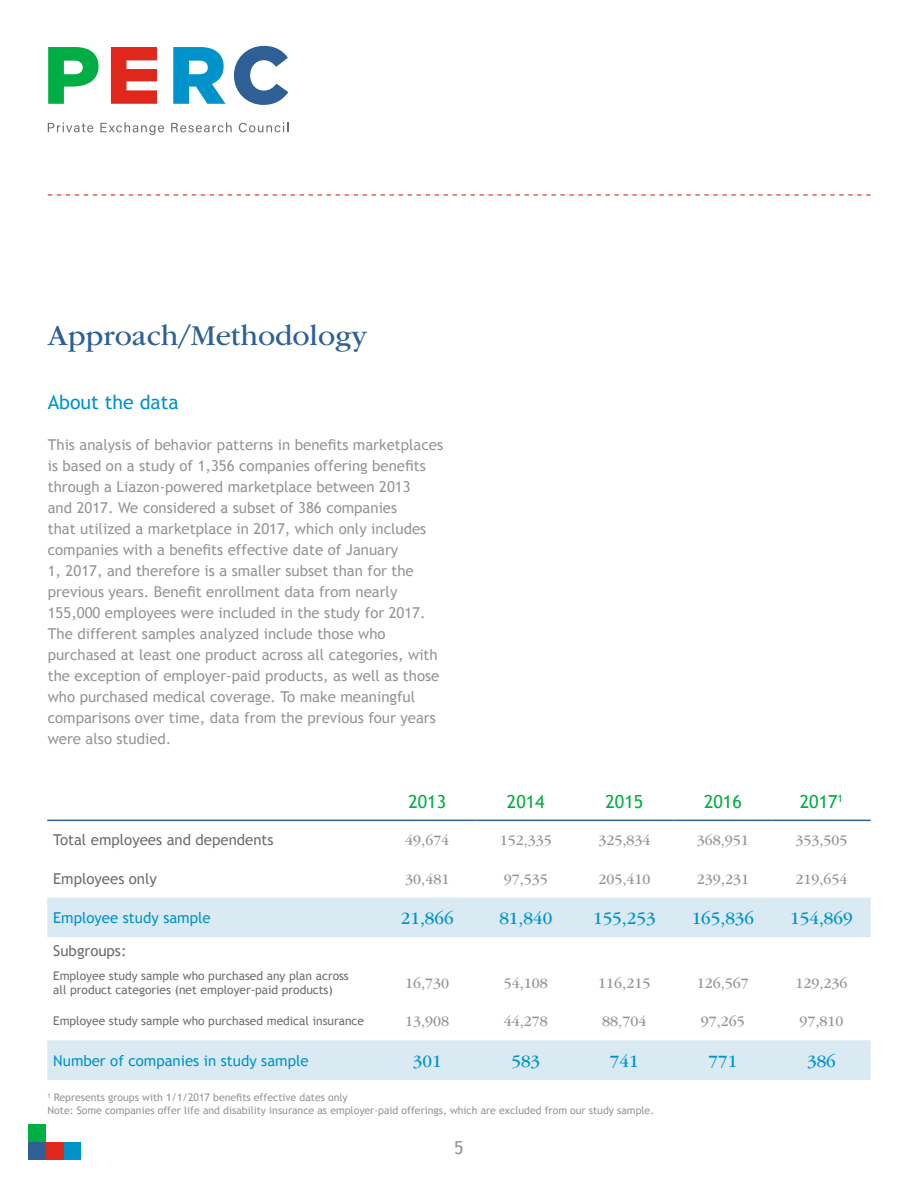
<style>
.page{position:relative;width:918px;height:1188px;background:#fff}
.page>*{position:absolute;margin:0;border:0;box-sizing:border-box;transform-origin:0 0}
.t1{font:30px "ITC Garamond Std";color:#2e6095}
.t2{font:19.5px "Trebuchet MS";color:#0093c9}
.t3{font:18px "ITC Garamond Std";color:#0093c9}
.t4{font:18px "Trebuchet MS";color:#00ae43}
.t5{font:18px "Trebuchet MS";color:#939598}
.t6{font:15px/21px "Trebuchet MS";color:#939598}
.t7{font:15px "ITC Garamond Std";color:#939598}
.t8{font:15px "Trebuchet MS";color:#6d6e71}
.t9{font:15px "Trebuchet MS";color:#0093c9}
.t10{font:12px/14.4px "Trebuchet MS";color:#6d6e71}
.t11{font:10.5px/12.6px "Trebuchet MS";color:#939598}
</style>
<div class="page">
<div style="left:64px;top:1142px;width:17px;height:18px;background:#0093c9"></div>
<div style="left:46px;top:1142px;width:18px;height:18px;background:#df271c"></div>
<div style="left:28px;top:1124px;width:18px;height:18px;background:#00ae43"></div>
<div style="left:28px;top:1142px;width:18px;height:18px;background:#2e6095"></div>
<svg style="left:48px;top:122px;width:45px;height:10px"></svg>
<svg style="left:100px;top:122px;width:64px;height:13px"></svg>
<svg style="left:171px;top:122px;width:61px;height:10px"></svg>
<svg style="left:239px;top:122px;width:49px;height:10px"></svg>
<svg style="left:111px;top:47px;width:46px;height:57px"></svg>
<svg style="left:173px;top:47px;width:53px;height:57px"></svg>
<svg style="left:234px;top:46px;width:54px;height:59px"></svg>
<svg style="left:48px;top:47px;width:51px;height:57px"></svg>
<svg style="left:48px;top:194px;width:823px;height:2px"></svg>
<svg style="left:47px;top:898px;width:824px;height:182px"></svg>
<hr style="left:47px;top:820px;width:331px;height:1px;background:#2e6095">
<hr style="left:378px;top:820px;width:99px;height:1px;background:#2e6095">
<hr style="left:477px;top:820px;width:98px;height:1px;background:#2e6095">
<hr style="left:575px;top:820px;width:99px;height:1px;background:#2e6095">
<hr style="left:674px;top:820px;width:98px;height:1px;background:#2e6095">
<hr style="left:772px;top:820px;width:99px;height:1px;background:#2e6095">
<h1 class="t1" style="left:48px;top:319px;width:321px">Approach/Methodology</h1>
<h2 class="t2" style="left:48px;top:391px;width:133px">About the data</h2>
<p class="t6" style="left:48px;top:435px;width:397px">This analysis of behavior patterns in benefits marketplaces is based on a study of 1,356 companies offering benefits through a Liazon-powered marketplace between 2013<br>and 2017. We considered a subset of 386 companies<br>that utilized a marketplace in 2017, which only includes companies with a benefits effective date of January<br>1, 2017, and therefore is a smaller subset than for the previous years. Benefit enrollment data from nearly 155,000 employees were included in the study for 2017.<br>The different samples analyzed include those who purchased at least one product across all categories, with the exception of employer-paid products, as well as those who purchased medical coverage. To make meaningful comparisons over time, data from the previous four years were also studied.</p>
<p class="t4" style="left:408px;top:791px;width:39px">2013</p>
<p class="t4" style="left:507px;top:791px;width:39px">2014</p>
<p class="t4" style="left:605px;top:791px;width:39px">2015</p>
<p class="t4" style="left:704px;top:791px;width:39px">2016</p>
<p class="t4" style="left:800px;top:791px;width:45px">2017<sup>1</sup></p>
<p class="t8" style="left:53px;top:831px;width:222px">Total employees and dependents</p>
<p class="t7" style="left:405px;top:832px;width:46px">49,674</p>
<p class="t7" style="left:500px;top:832px;width:54px">152,335</p>
<p class="t7" style="left:598px;top:832px;width:54px">325,834</p>
<p class="t7" style="left:697px;top:832px;width:54px">368,951</p>
<p class="t7" style="left:795px;top:832px;width:54px">353,505</p>
<p class="t8" style="left:53px;top:870px;width:105px">Employees only</p>
<p class="t7" style="left:405px;top:871px;width:46px">30,481</p>
<p class="t7" style="left:504px;top:871px;width:46px">97,535</p>
<p class="t7" style="left:598px;top:871px;width:54px">205,410</p>
<p class="t7" style="left:697px;top:871px;width:54px">239,231</p>
<p class="t7" style="left:795px;top:871px;width:54px">219,654</p>
<p class="t9" style="left:53px;top:909px;width:159px">Employee study sample</p>
<p class="t3" style="left:401px;top:908px;width:54px">21,866</p>
<p class="t3" style="left:499px;top:908px;width:54px">81,840</p>
<p class="t3" style="left:593px;top:908px;width:64px">155,253</p>
<p class="t3" style="left:692px;top:908px;width:64px">165,836</p>
<p class="t3" style="left:790px;top:908px;width:64px">154,869</p>
<p class="t8" style="left:53px;top:942px;width:75px">Subgroups:</p>
<p class="t10" style="left:53px;top:969px;width:297px">Employee study sample who purchased any plan across all product categories (net employer-paid products)</p>
<p class="t7" style="left:405px;top:975px;width:46px">16,730</p>
<p class="t7" style="left:504px;top:975px;width:46px">54,108</p>
<p class="t7" style="left:598px;top:975px;width:54px">116,215</p>
<p class="t7" style="left:697px;top:975px;width:54px">126,567</p>
<p class="t7" style="left:795px;top:975px;width:54px">129,236</p>
<p class="t10" style="left:53px;top:1014px;width:312px">Employee study sample who purchased medical insurance</p>
<p class="t7" style="left:405px;top:1013px;width:46px">13,908</p>
<p class="t7" style="left:504px;top:1013px;width:46px">44,278</p>
<p class="t7" style="left:602px;top:1013px;width:46px">88,704</p>
<p class="t7" style="left:701px;top:1013px;width:46px">97,265</p>
<p class="t7" style="left:799px;top:1013px;width:46px">97,810</p>
<p class="t9" style="left:53px;top:1052px;width:257px">Number of companies in study sample</p>
<p class="t3" style="left:413px;top:1051px;width:30px">301</p>
<p class="t3" style="left:511px;top:1051px;width:30px">583</p>
<p class="t3" style="left:610px;top:1051px;width:30px">741</p>
<p class="t3" style="left:709px;top:1051px;width:30px">771</p>
<p class="t3" style="left:807px;top:1051px;width:30px">386</p>
<p class="t11" style="left:48px;top:1091px;width:608px"><sup>1</sup> Represents groups with 1/1/2017 benefits effective dates only<br>Note: Some companies offer life and disability insurance as employer-paid offerings, which are excluded from our study sample.</p>
<p class="t5" style="left:454px;top:1137px;width:11px">5</p>
</div>
